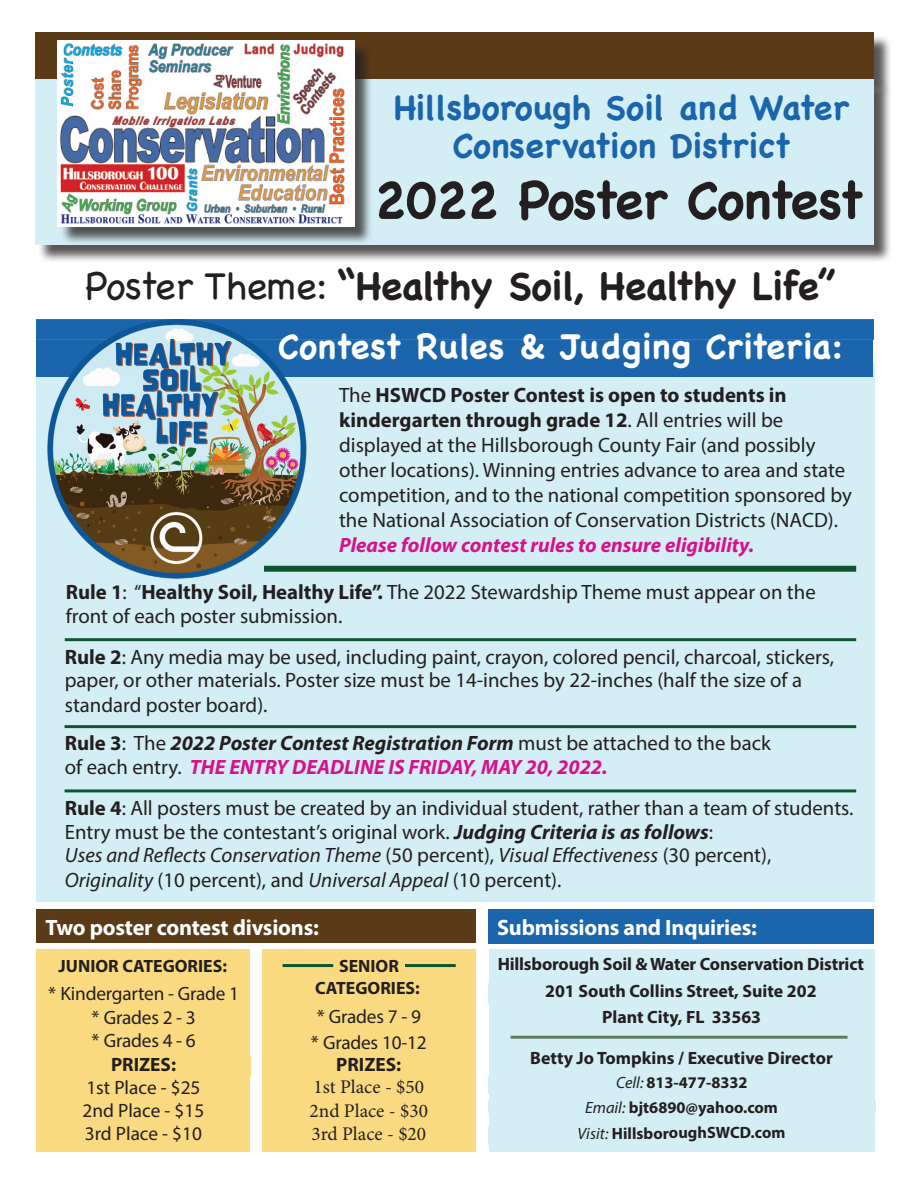
<style>
.page{position:relative;width:918px;height:1188px;background:#fff}
.page>*{position:absolute;margin:0;border:0;box-sizing:border-box;transform-origin:0 0}
.t1{font:700 52.05px "Chalkboard";letter-spacing:-.02em;color:#231f20}
.t2{font:700 39px "Chalkboard";letter-spacing:-.01em;color:#231f20}
.t3{font:700 34.5px "Chalkboard";letter-spacing:.01em;color:#fff}
.t4{font:700 34.2px "Chalkboard";color:#1a65ab}
.t5{font:700 22.35px "Myriad Pro";letter-spacing:-.01em;color:#fff}
.t6{font:20.85px/24.9px "Myriad Pro";color:#231f20}
.t7{font:italic 20.85px/24.9px "Myriad Pro";color:#231f20}
.t8{font:italic 700 20.85px "Myriad Pro";color:#d9108c}
.t9{font:19.35px "Myriad Pro";letter-spacing:-.01em;color:#231f20}
.t10{font:19.35px "Minion Pro";color:#231f20}
.t11{font:700 19.35px "Myriad Pro";color:#231f20}
.t12{font:700 17.85px "Myriad Pro";color:#231f20}
.t13{font:700 16.35px "Myriad Pro";letter-spacing:-.005em;color:#231f20}
.s1{font-weight:400}
.s2{font-weight:700}
.s3{font-weight:700;font-style:italic}
.s4{font-weight:700;font-style:italic;color:#d9108c}
.s5{font-style:normal}
.s6{font-weight:400;font-style:italic}
</style>
<div class="page">
<div style="left:36px;top:363px;width:839px;height:538px;background:#d4eef5"></div>
<div style="left:36px;top:319px;width:838px;height:21px;background:#1a65ab"></div>
<div style="left:264px;top:566px;width:592px;height:6px;background:#0e562e"></div>
<div style="left:36px;top:340px;width:837px;height:37px;background:#1a65ab"></div>
<div style="left:36px;top:909px;width:440px;height:34px;background:#5b3a18"></div>
<div style="left:262px;top:949px;width:214px;height:202px;background:#fada80"></div>
<hr style="left:283px;top:964px;width:50px;height:3px;background:#0e562e">
<div style="left:36px;top:949px;width:214px;height:202px;background:#fada80"></div>
<hr style="left:65px;top:638px;width:791px;height:3px;background:#0e562e">
<hr style="left:65px;top:725px;width:791px;height:3px;background:#0e562e">
<hr style="left:65px;top:789px;width:791px;height:3px;background:#0e562e">
<div style="left:488px;top:909px;width:386px;height:35px;background:#1a65ab"></div>
<div style="left:489px;top:949px;width:386px;height:202px;background:#d4eef5"></div>
<hr style="left:511px;top:1036px;width:337px;height:3px;background:#5a7c5b">
<div style="left:488px;top:1100px;width:387px;height:13px;background:#d4eef5"></div>
<div style="left:35px;top:32px;width:839px;height:48px;background:#5b3a18"></div>
<div style="left:37px;top:81px;width:855px;height:182px;background:#231f20;opacity:.75"></div>
<div style="left:35px;top:79px;width:839px;height:166px;background:#d4eef5"></div>
<div style="left:60px;top:43px;width:313px;height:202px;background:#231f20;opacity:.75"></div>
<img style="left:58px;top:41px;width:296px;height:186px">
<img style="left:47px;top:319px;width:261px;height:260px">
<hr style="left:405px;top:964px;width:51px;height:3px;background:#0e562e">
<p class="t4" style="left:394px;top:87px;width:456px">Hillsborough Soil and Water</p>
<p class="t4" style="left:452px;top:126px;width:340px">Conservation District</p>
<p class="t1" style="left:375px;top:169px;width:490px">2022 Poster Contest</p>
<p class="t2" style="left:85px;top:263px;width:752px"><span class="s1">Poster Theme:</span> “Healthy Soil, Healthy Life”</p>
<p class="t3" style="left:278px;top:326px;width:567px">Contest Rules &amp; Judging Criteria:</p>
<p class="t6" style="left:339px;top:382px;width:514px">The <span class="s2">HSWCD Poster Contest is open to students in kindergarten through grade 12</span>. All entries will be displayed at the Hillsborough County Fair (and possibly other locations). Winning entries advance to area and state competition, and to the national competition sponsored by the National Association of Conservation Districts (NACD).</p>
<p class="t8" style="left:339px;top:531px;width:416px">Please follow contest rules to ensure eligibility.</p>
<p class="t6" style="left:66px;top:580px;width:752px;line-height:23.7px"><span class="s2">Rule 1</span>: “<span class="s2">Healthy Soil, Healthy Life”.</span> The 2022 Stewardship Theme must appear on the front of each poster submission.</p>
<p class="t6" style="left:65px;top:644px;width:771px;line-height:24.3px"><span class="s2">Rule 2</span>: Any media may be used, including paint, crayon, colored pencil, charcoal, stickers, paper, or other materials. Poster size must be 14-inches by 22-inches (half the size of a standard poster board).</p>
<p class="t6" style="left:65px;top:731px;width:708px;line-height:23.7px"><span class="s2">Rule 3</span>: The <span class="s3">2022 Poster Contest Registration Form</span> must be attached to the back of each entry. <span class="s4">THE ENTRY DEADLINE IS FRIDAY, MAY 20, 2022.</span></p>
<p class="t6" style="left:65px;top:796px;width:790px;line-height:23.7px"><span class="s2">Rule 4</span>: All posters must be created by an individual student, rather than a team of students.<br>Entry must be the contestant’s original work. <span class="s3">Judging Criteria is as follows</span>:</p>
<p class="t7" style="left:65px;top:843px;width:708px">Uses and Reflects Conservation Theme <span class="s5">(50 percent),</span> Visual Effectiveness <span class="s5">(30 percent),<br></span>Originality <span class="s5">(10 percent), and</span> Universal Appeal <span class="s5">(10 percent).</span></p>
<p class="t5" style="left:46px;top:913px;width:275px">Two poster contest divsions:</p>
<p class="t12" style="left:59px;top:955px;width:170px">JUNIOR CATEGORIES:</p>
<p class="t12" style="left:339px;top:954px;width:61px">SENIOR</p>
<p class="t12" style="left:315px;top:976px;width:106px">CATEGORIES:</p>
<p class="t9" style="left:48px;top:981px;width:192px">* Kindergarten - Grade 1</p>
<p class="t9" style="left:92px;top:1005px;width:106px">* Grades 2 - 3</p>
<p class="t9" style="left:92px;top:1029px;width:106px">* Grades 4 - 6</p>
<p class="t9" style="left:317px;top:1004px;width:106px">* Grades 7 - 9</p>
<p class="t9" style="left:311px;top:1030px;width:117px">* Grades 10-12</p>
<p class="t11" style="left:111px;top:1052px;width:67px">PRIZES:</p>
<p class="t9" style="left:86px;top:1075px;width:116px">1st Place - $25</p>
<p class="t9" style="left:83px;top:1098px;width:123px">2nd Place - $15</p>
<p class="t9" style="left:85px;top:1122px;width:119px">3rd Place - $10</p>
<p class="t11" style="left:336px;top:1052px;width:67px">PRIZES:</p>
<p class="t10" style="left:314px;top:1074px;width:112px">1st Place - $50</p>
<p class="t10" style="left:310px;top:1097px;width:120px">2nd Place - $30</p>
<p class="t10" style="left:311px;top:1121px;width:116px">3rd Place - $20</p>
<p class="t5" style="left:497px;top:913px;width:261px">Submissions and Inquiries:</p>
<p class="t12" style="left:498px;top:952px;width:368px">Hillsborough Soil &amp; Water Conservation District</p>
<p class="t12" style="left:545px;top:979px;width:273px">201 South Collins Street, Suite 202</p>
<p class="t12" style="left:602px;top:1005px;width:161px">Plant City, FL 33563</p>
<p class="t12" style="left:603px;top:1012px;width:157px">Plant City, FL 33563</p>
<p class="t12" style="left:530px;top:1047px;width:304px">Betty Jo Tompkins / Executive Director</p>
<p class="t13" style="left:585px;top:1097px;width:194px"><span class="s6">Email:</span> bjt6890@yahoo.com</p>
<p class="t13" style="left:578px;top:1122px;width:210px"><span class="s6">Visit:</span> HillsboroughSWCD.com</p>
<p class="t13" style="left:616px;top:1072px;width:133px"><span class="s6">Cell:</span> 813-477-8332</p>
</div>
